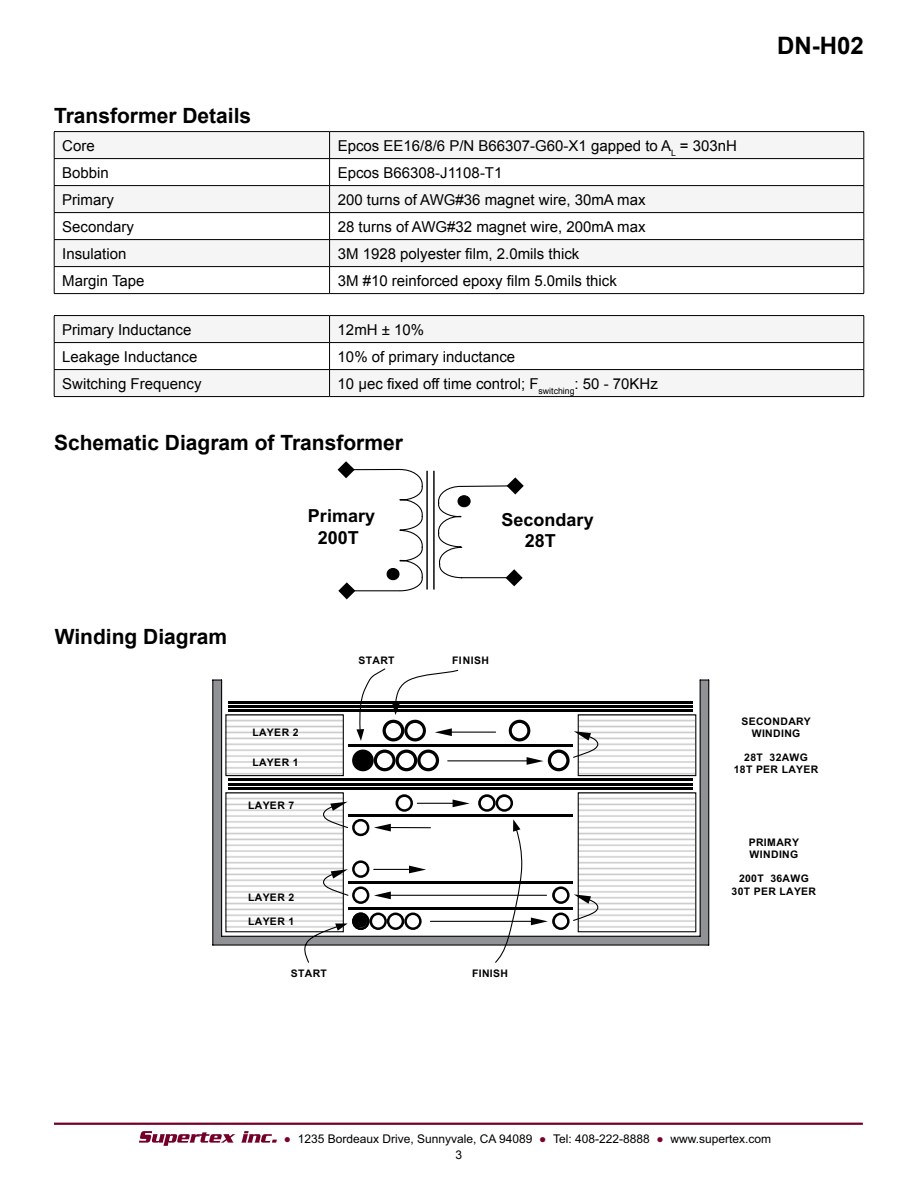
<style>
.page{position:relative;width:918px;height:1188px;background:#fff}
.page>*{position:absolute;margin:0;border:0;box-sizing:border-box;transform-origin:0 0}
.t1{font:700 24px "Arial";color:#000}
.t2{font:700 21px "Arial";color:#000}
.t3{font:700 18px/21.1px "Arial";color:#000;text-align:center}
.t4{font:15px "Arial";color:#000}
.t5{font:12px "Arial";color:#000}
.t6{font:700 10.35px/12px "Arial";letter-spacing:.03em;color:#000;text-align:center}
.s1{color:#7c002f}
</style>
<div class="page">
<hr style="left:54px;top:1123px;width:809px;height:2px;background:#74002a">
<svg style="left:139px;top:1131px;width:96px;height:15px"></svg>
<svg style="left:241px;top:1131px;width:36px;height:12px"></svg>
<svg style="left:369px;top:668px;width:90px;height:11px"></svg>
<svg style="left:212px;top:679px;width:498px;height:284px"></svg>
<svg style="left:335px;top:913px;width:87px;height:18px"></svg>
<svg style="left:494px;top:819px;width:29px;height:144px"></svg>
<div style="left:353px;top:915px;width:14px;height:12px;background:#000;border-radius:50%"></div>
<div style="left:352px;top:915px;width:15px;height:13px;border:1px solid #000;border-radius:50%"></div>
<div style="left:355px;top:752px;width:16px;height:16px;background:#000;border-radius:50%"></div>
<div style="left:354px;top:752px;width:17px;height:17px;border:1px solid #000;border-radius:50%"></div>
<svg style="left:55px;top:132px;width:809px;height:134px;fill:#f5f5f5"></svg>
<hr style="left:54px;top:131px;width:276px;height:1px;background:#000">
<hr style="left:330px;top:131px;width:534px;height:1px;background:#000">
<hr style="left:54px;top:158px;width:276px;height:1px;background:#000">
<hr style="left:330px;top:158px;width:534px;height:1px;background:#000">
<hr style="left:54px;top:185px;width:276px;height:1px;background:#000">
<hr style="left:330px;top:185px;width:534px;height:1px;background:#000">
<hr style="left:54px;top:212px;width:276px;height:1px;background:#000">
<hr style="left:330px;top:212px;width:534px;height:1px;background:#000">
<hr style="left:54px;top:239px;width:276px;height:1px;background:#000">
<hr style="left:330px;top:239px;width:534px;height:1px;background:#000">
<hr style="left:54px;top:266px;width:276px;height:1px;background:#000">
<svg style="left:54px;top:132px;width:1px;height:161px"></svg>
<hr style="left:330px;top:266px;width:534px;height:1px;background:#000">
<svg style="left:329px;top:132px;width:1px;height:161px"></svg>
<svg style="left:864px;top:132px;width:1px;height:161px"></svg>
<hr style="left:54px;top:293px;width:276px;height:1px;background:#000">
<hr style="left:330px;top:293px;width:534px;height:1px;background:#000">
<svg style="left:55px;top:316px;width:809px;height:80px;fill:#f5f5f5"></svg>
<hr style="left:54px;top:315px;width:276px;height:1px;background:#000">
<hr style="left:330px;top:315px;width:534px;height:1px;background:#000">
<hr style="left:54px;top:342px;width:276px;height:1px;background:#000">
<hr style="left:330px;top:342px;width:534px;height:1px;background:#000">
<hr style="left:54px;top:369px;width:276px;height:1px;background:#000">
<svg style="left:54px;top:316px;width:1px;height:80px"></svg>
<hr style="left:330px;top:369px;width:534px;height:1px;background:#000">
<svg style="left:329px;top:316px;width:1px;height:80px"></svg>
<svg style="left:864px;top:316px;width:1px;height:80px"></svg>
<hr style="left:54px;top:396px;width:276px;height:1px;background:#000">
<hr style="left:330px;top:396px;width:534px;height:1px;background:#000">
<hr style="left:347px;top:590px;width:53px;height:1px;background:#000">
<svg style="left:338px;top:582px;width:17px;height:17px"></svg>
<hr style="left:346px;top:469px;width:54px;height:1px;background:#000">
<svg style="left:338px;top:461px;width:17px;height:17px"></svg>
<svg style="left:399px;top:468px;width:125px;height:124px"></svg>
<div style="left:387px;top:569px;width:12px;height:11px;background:#000;border-radius:50%"></div>
<div style="left:387px;top:568px;width:13px;height:12px;border:1px solid #000;border-radius:50%"></div>
<div style="left:458px;top:496px;width:12px;height:11px;background:#000;border-radius:50%"></div>
<div style="left:458px;top:495px;width:13px;height:12px;border:1px solid #000;border-radius:50%"></div>
<h2 class="t2" style="left:54px;top:102px;width:199px">Transformer Details</h2>
<p class="t4" style="left:62px;top:135px;width:34px">Core</p>
<p class="t4" style="left:338px;top:135px;width:401px">Epcos EE16/8/6 P/N B66307-G60-X1 gapped to A<sub>L</sub> = 303nH</p>
<p class="t4" style="left:62px;top:162px;width:48px">Bobbin</p>
<p class="t4" style="left:338px;top:162px;width:166px">Epcos B66308-J1108-T1</p>
<p class="t4" style="left:62px;top:189px;width:53px">Primary</p>
<p class="t4" style="left:338px;top:189px;width:309px">200 turns of AWG#36 magnet wire, 30mA max</p>
<p class="t4" style="left:62px;top:216px;width:73px">Secondary</p>
<p class="t4" style="left:338px;top:216px;width:309px">28 turns of AWG#32 magnet wire, 200mA max</p>
<p class="t4" style="left:62px;top:243px;width:66px">Insulation</p>
<p class="t4" style="left:338px;top:243px;width:243px">3M 1928 polyester film, 2.0mils thick</p>
<p class="t4" style="left:62px;top:270px;width:84px">Margin Tape</p>
<p class="t4" style="left:338px;top:270px;width:281px">3M #10 reinforced epoxy film 5.0mils thick</p>
<p class="t4" style="left:62px;top:319px;width:131px">Primary Inductance</p>
<p class="t4" style="left:338px;top:319px;width:88px">12mH ± 10%</p>
<p class="t4" style="left:62px;top:346px;width:137px">Leakage Inductance</p>
<p class="t4" style="left:338px;top:346px;width:179px">10% of primary inductance</p>
<p class="t4" style="left:62px;top:373px;width:141px">Switching Frequency</p>
<p class="t4" style="left:338px;top:373px;width:322px">10 µec fixed off time control; F<sub>switching</sub>: 50 - 70KHz</p>
<h2 class="t2" style="left:54px;top:428px;width:350px">Schematic Diagram of Transformer</h2>
<h2 class="t2" style="left:55px;top:622px;width:174px">Winding Diagram</h2>
<p class="t3" style="left:308px;top:506px;width:69px">Primary<br>200T</p>
<p class="t3" style="left:525px;top:510px;width:70px;line-height:20.7px;text-align:left;text-indent:-23px">Secondary<br>28T</p>
<p class="t6" style="left:359px;top:655px;width:38px">START</p>
<p class="t6" style="left:452px;top:655px;width:38px">FINISH</p>
<h1 class="t1" style="left:777px;top:30px;width:88px">DN-H02</h1>
<p class="t6" style="left:253px;top:726px;width:48px">LAYER 2</p>
<p class="t6" style="left:253px;top:757px;width:48px">LAYER 1</p>
<p class="t6" style="left:248px;top:800px;width:48px">LAYER 7</p>
<p class="t6" style="left:248px;top:892px;width:48px">LAYER 2</p>
<p class="t6" style="left:248px;top:915px;width:48px">LAYER 1</p>
<p class="t6" style="left:291px;top:967px;width:38px">START</p>
<p class="t6" style="left:472px;top:967px;width:37px">FINISH</p>
<p class="t6" style="left:741px;top:715px;width:71px">SECONDARY<br>WINDING</p>
<p class="t6" style="left:734px;top:751px;width:86px;line-height:12.5px">28T 32AWG<br>18T PER LAYER</p>
<p class="t6" style="left:749px;top:837px;width:52px;text-align:left">PRIMARY<br>WINDING</p>
<p class="t6" style="left:732px;top:873px;width:86px">200T 36AWG<br>30T PER LAYER</p>
<p class="t5" style="left:284px;top:1131px;width:489px"><span class="s1">●</span> 1235 Bordeaux Drive, Sunnyvale, CA 94089 <span class="s1">●</span> Tel: 408-222-8888 <span class="s1">●</span> www.supertex.com</p>
<p class="t5" style="left:456px;top:1147px;width:8px">3</p>
</div>
